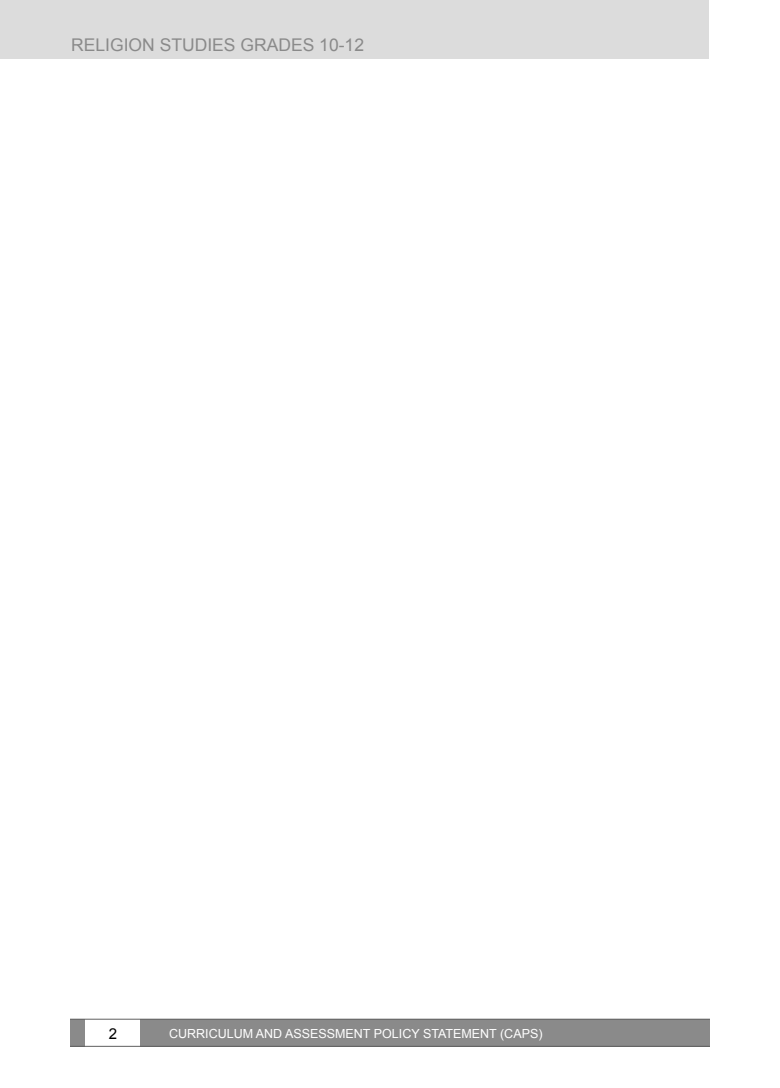
<style>
.page{position:relative;width:780px;height:1088px;background:#fff}
.page>*{position:absolute;margin:0;border:0;box-sizing:border-box;transform-origin:0 0}
.t1{font:17.5px "Arial";color:#8a8a8a}
.t2{font:15px "Arial";color:#000}
.t3{font:12.5px "Arial";color:#fff}
</style>
<div class="page">
<div style="left:0;top:0;width:708px;height:58px;background:#dcdcdc"></div>
<div style="left:70px;top:1019px;width:15px;height:27px;background:#8a8a8a"></div>
<div style="left:140px;top:1019px;width:570px;height:27px;background:#8a8a8a"></div>
<hr style="left:70px;top:1046px;width:640px;height:1px;background:#5f5f5f">
<hr style="left:70px;top:1019px;width:640px;height:1px;background:#5f5f5f">
<h1 class="t1" style="left:71px;top:36px;width:294px">RELIGION STUDIES GRADES 10-12</h1>
<p class="t2" style="left:109px;top:1025px;width:10px">2</p>
<p class="t3" style="left:169px;top:1026px;width:375px">CURRICULUM AND ASSESSMENT POLICY STATEMENT (CAPS)</p>
</div>
